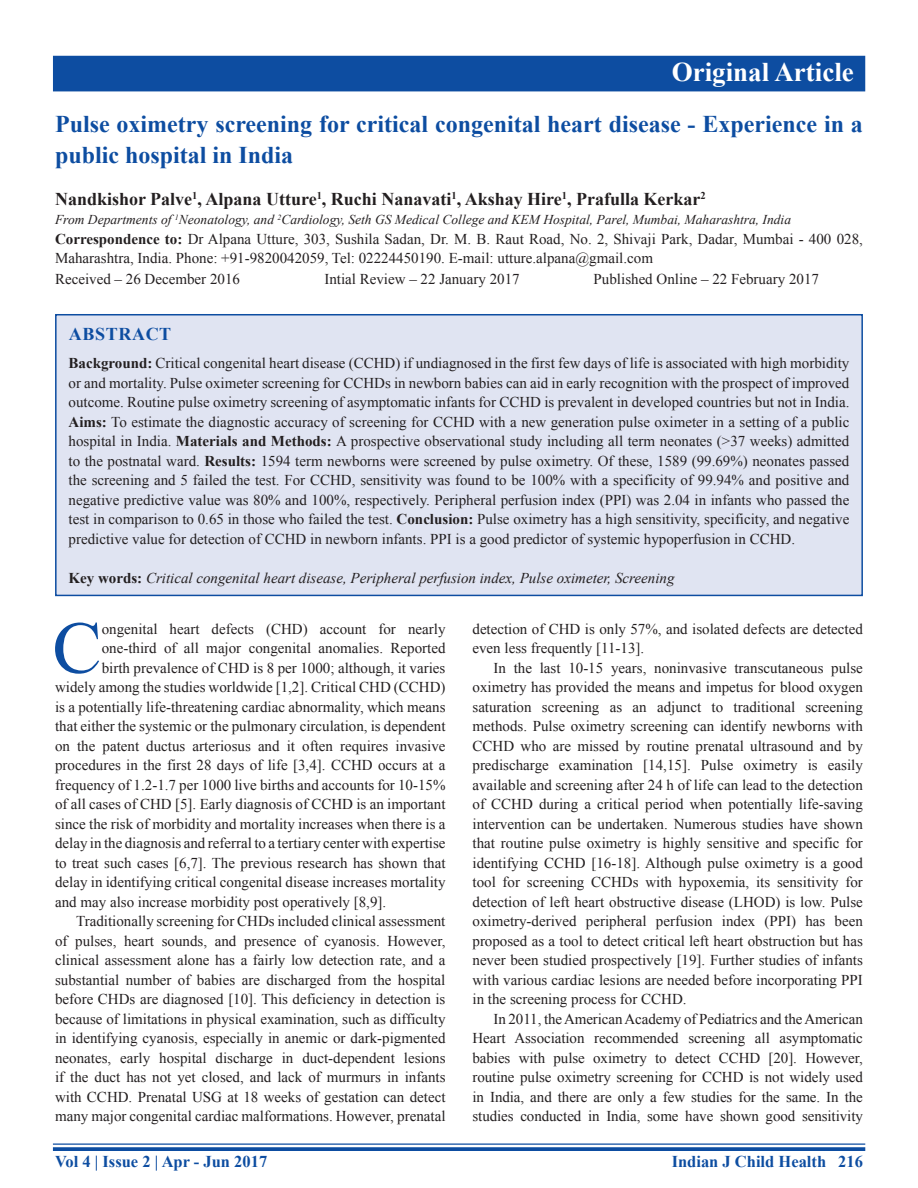
<style>
.page{position:relative;width:918px;height:1188px;background:#fff}
.page>*{position:absolute;margin:0;border:0;box-sizing:border-box;transform-origin:0 0}
.DROP_CAP_TX{font:73.95px "Times New Roman";color:#0d4da1}
.AH{font:700 27px "Times New Roman";color:#fff}
.AT{font:700 24px/31.5px "Times New Roman";color:#0d4da1}
.AU{font:700 18px "Times New Roman";color:#231f20}
.ABSH{font:700 18px "Times New Roman";letter-spacing:.035em;color:#0d4da1}
.RF{font:700 16.5px "Times New Roman";color:#0d4da1}
.TX{font:15px/19.5px "Times New Roman";color:#231f20;text-align:justify}
.ABS{font:15px/19.5px "Times New Roman";color:#231f20;text-align:justify}
.DROP_CAP_TX-2{font:15px "Times New Roman";color:#231f20}
.ADD{font:15px/19.5px "Times New Roman";color:#231f20}
.KWD{font:italic 15px "Times New Roman";color:#231f20}
.HIS{font:15px "Times New Roman";color:#231f20}
.AFF{font:italic 13.5px "Times New Roman";color:#231f20}
.s1{font-weight:700}
.s2{font-weight:700;font-style:normal}
</style>
<div class="page">
<hr style="left:53px;top:1143px;width:812px;height:2px;background:#0d4da1">
<svg style="left:53px;top:1147px;width:812px;height:4px;background:#1b57a6"></svg>
<div style="left:53px;top:56px;width:812px;height:35px;background:#0d4da1"></div>
<div style="left:56px;top:315px;width:806px;height:280px;background:#e0e4f2"></div>
<div style="left:55px;top:314px;width:808px;height:282px;border:2px solid #0d4da1"></div>
<p class="AH" style="left:672px;top:52px;width:184px">Original Article</p>
<p class="AT" style="left:55px;top:107px;width:809px">Pulse oximetry screening for critical congenital heart disease - Experience in a public hospital in India</p>
<p class="AU" style="left:55px;top:186px;width:652px">Nandkishor Palve<sup>1</sup>, Alpana Utture<sup>1</sup>, Ruchi Nanavati<sup>1</sup>, Akshay Hire<sup>1</sup>, Prafulla Kerkar<sup>2</sup></p>
<p class="AFF" style="left:55px;top:210px;width:738px">From Departments of <sup>1</sup>Neonatology, and <sup>2</sup>Cardiology, Seth GS Medical College and KEM Hospital, Parel, Mumbai, Maharashtra, India</p>
<p class="ADD" style="left:55px;top:228px;width:809px"><span class="s1">Correspondence to:</span> Dr Alpana Utture, 303, Sushila Sadan, Dr. M. B. Raut Road, No. 2, Shivaji Park, Dadar, Mumbai - 400 028,<br>Maharashtra, India. Phone: +91-9820042059, Tel: 02224450190. E-mail: utture.alpana@gmail.com</p>
<p class="HIS" style="left:55px;top:268px;width:186px">Received – 26 December 2016</p>
<p class="HIS" style="left:324px;top:268px;width:197px">Intial Review – 22 January 2017</p>
<p class="HIS" style="left:594px;top:268px;width:227px">Published Online – 22 February 2017</p>
<p class="ABSH" style="left:69px;top:321px;width:104px">ABSTRACT</p>
<p class="ABS" style="left:69px;top:353px;width:782px"><span class="s1">Background:</span> Critical congenital heart disease (CCHD) if undiagnosed in the first few days of life is associated with high morbidity or and mortality. Pulse oximeter screening for CCHDs in newborn babies can aid in early recognition with the prospect of improved outcome. Routine pulse oximetry screening of asymptomatic infants for CCHD is prevalent in developed countries but not in India.<br><span class="s1">Aims:</span> To estimate the diagnostic accuracy of screening for CCHD with a new generation pulse oximeter in a setting of a public hospital in India. <span class="s1">Materials and Methods:</span> A prospective observational study including all term neonates (&gt;37 weeks) admitted to the postnatal ward. <span class="s1">Results:</span> 1594 term newborns were screened by pulse oximetry. Of these, 1589 (99.69%) neonates passed the screening and 5 failed the test. For CCHD, sensitivity was found to be 100% with a specificity of 99.94% and positive and negative predictive value was 80% and 100%, respectively. Peripheral perfusion index (PPI) was 2.04 in infants who passed the test in comparison to 0.65 in those who failed the test. <span class="s1">Conclusion:</span> Pulse oximetry has a high sensitivity, specificity, and negative predictive value for detection of CCHD in newborn infants. PPI is a good predictor of systemic hypoperfusion in CCHD.</p>
<p class="KWD" style="left:69px;top:567px;width:608px"><span class="s2">Key words:</span> Critical congenital heart disease, Peripheral perfusion index, Pulse oximeter, Screening</p>
<p class="DROP_CAP_TX" style="left:52px;top:596px;width:51px">C</p>
<p class="DROP_CAP_TX-2" style="left:102px;top:618px;width:345px">ongenital heart defects (CHD) account for nearly</p>
<p class="DROP_CAP_TX-2" style="left:102px;top:637px;width:345px">one-third of all major congenital anomalies. Reported</p>
<p class="DROP_CAP_TX-2" style="left:102px;top:657px;width:345px">birth prevalence of CHD is 8 per 1000; although, it varies</p>
<p class="DROP_CAP_TX-2" style="left:55px;top:676px;width:392px">widely among the studies worldwide [1,2]. Critical CHD (CCHD)</p>
<p class="DROP_CAP_TX-2" style="left:55px;top:696px;width:392px">is a potentially life-threatening cardiac abnormality, which means</p>
<p class="DROP_CAP_TX-2" style="left:55px;top:715px;width:392px">that either the systemic or the pulmonary circulation, is dependent</p>
<p class="DROP_CAP_TX-2" style="left:55px;top:735px;width:392px">on the patent ductus arteriosus and it often requires invasive</p>
<p class="DROP_CAP_TX-2" style="left:55px;top:754px;width:392px">procedures in the first 28 days of life [3,4]. CCHD occurs at a</p>
<p class="DROP_CAP_TX-2" style="left:55px;top:774px;width:392px">frequency of 1.2-1.7 per 1000 live births and accounts for 10-15%</p>
<p class="DROP_CAP_TX-2" style="left:55px;top:793px;width:392px">of all cases of CHD [5]. Early diagnosis of CCHD is an important</p>
<p class="DROP_CAP_TX-2" style="left:55px;top:813px;width:392px">since the risk of morbidity and mortality increases when there is a</p>
<p class="DROP_CAP_TX-2" style="left:55px;top:832px;width:392px">delay in the diagnosis and referral to a tertiary center with expertise</p>
<p class="DROP_CAP_TX-2" style="left:55px;top:852px;width:392px">to treat such cases [6,7]. The previous research has shown that</p>
<p class="DROP_CAP_TX-2" style="left:55px;top:871px;width:392px">delay in identifying critical congenital disease increases mortality</p>
<p class="DROP_CAP_TX-2" style="left:55px;top:891px;width:333px">and may also increase morbidity post operatively [8,9].</p>
<p class="TX" style="left:55px;top:911px;width:392px;text-indent:21px">Traditionally screening for CHDs included clinical assessment of pulses, heart sounds, and presence of cyanosis. However, clinical assessment alone has a fairly low detection rate, and a substantial number of babies are discharged from the hospital before CHDs are diagnosed [10]. This deficiency in detection is because of limitations in physical examination, such as difficulty in identifying cyanosis, especially in anemic or dark-pigmented neonates, early hospital discharge in duct-dependent lesions if the duct has not yet closed, and lack of murmurs in infants with CCHD. Prenatal USG at 18 weeks of gestation can detect many major congenital cardiac malformations. However, prenatal</p>
<p class="TX" style="left:472px;top:618px;width:392px">detection of CHD is only 57%, and isolated defects are detected even less frequently [11-13].</p>
<p class="TX" style="left:472px;top:657px;width:392px;text-indent:21px">In the last 10-15 years, noninvasive transcutaneous pulse oximetry has provided the means and impetus for blood oxygen saturation screening as an adjunct to traditional screening methods. Pulse oximetry screening can identify newborns with CCHD who are missed by routine prenatal ultrasound and by predischarge examination [14,15]. Pulse oximetry is easily available and screening after 24 h of life can lead to the detection of CCHD during a critical period when potentially life-saving intervention can be undertaken. Numerous studies have shown that routine pulse oximetry is highly sensitive and specific for identifying CCHD [16-18]. Although pulse oximetry is a good tool for screening CCHDs with hypoxemia, its sensitivity for detection of left heart obstructive disease (LHOD) is low. Pulse oximetry-derived peripheral perfusion index (PPI) has been proposed as a tool to detect critical left heart obstruction but has never been studied prospectively [19]. Further studies of infants with various cardiac lesions are needed before incorporating PPI in the screening process for CCHD.</p>
<p class="TX" style="left:472px;top:1008px;width:392px;text-indent:21px">In 2011, the American Academy of Pediatrics and the American Heart Association recommended screening all asymptomatic babies with pulse oximetry to detect CCHD [20]. However, routine pulse oximetry screening for CCHD is not widely used in India, and there are only a few studies for the same. In the studies conducted in India, some have shown good sensitivity</p>
<p class="RF" style="left:55px;top:1150px;width:214px">Vol 4 | Issue 2 | Apr - Jun 2017</p>
<p class="RF" style="left:672px;top:1150px;width:193px">Indian J Child Health 216</p>
</div>
